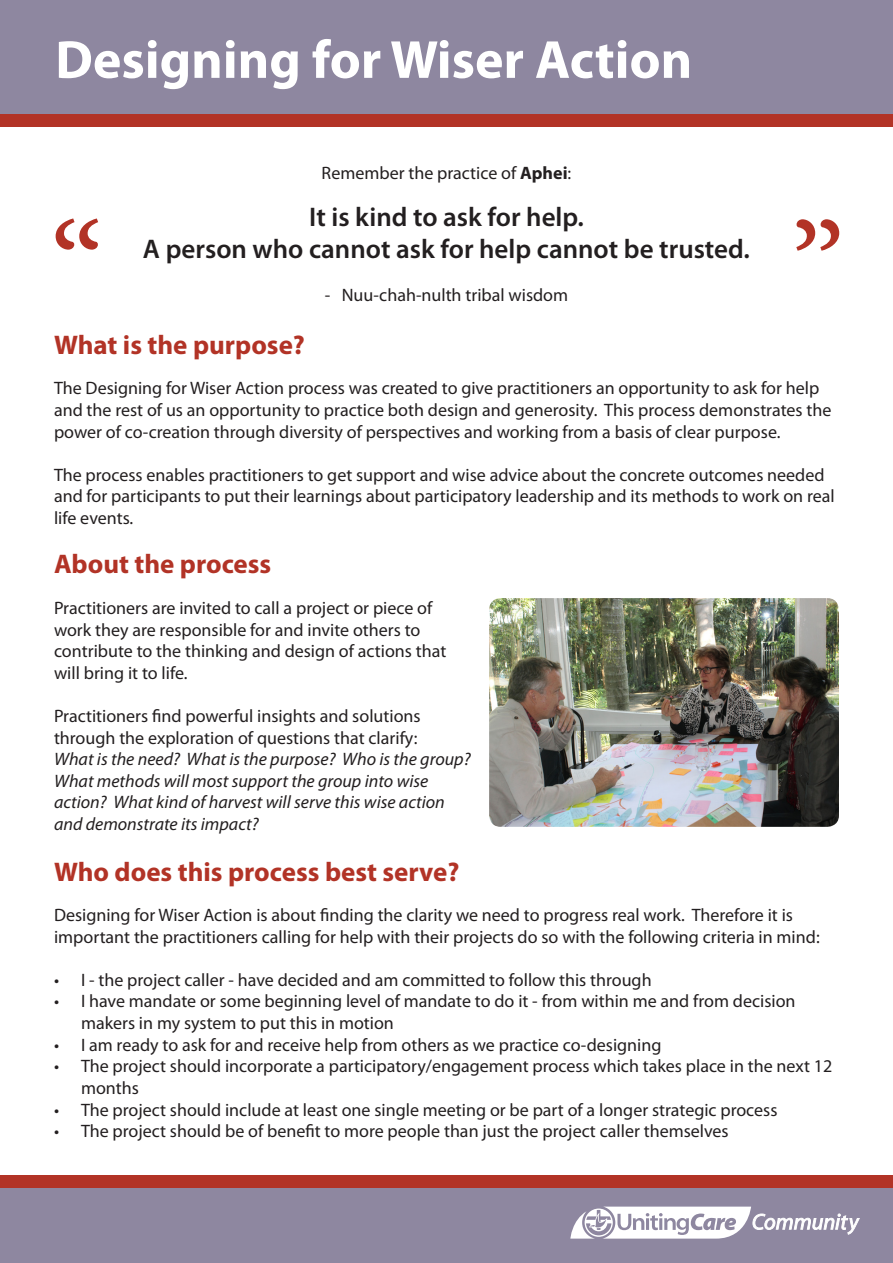
<style>
.page{position:relative;width:893px;height:1263px;background:#fff}
.page>*{position:absolute;margin:0;border:0;box-sizing:border-box;transform-origin:0 0}
.t1{font:135px "Minion Pro";color:#b23326}
.t2{font:700 54px "Myriad Pro";color:#fff}
.t3{font:600 27px "Myriad Pro";color:#231f20}
.t4{font:700 27px "Myriad Pro";color:#b23326}
.t5{font:18px/21.6px "Myriad Pro";color:#231f20}
.t6{font:italic 18px/21.6px "Myriad Pro";color:#231f20}
.s1{font-weight:700}
.s2{font-style:normal}
</style>
<div class="page">
<div style="left:0;top:0;width:893px;height:127px;background:#b23326"></div>
<div style="left:0;top:0;width:893px;height:114px;background:#8e87a0"></div>
<div style="left:0;top:1175px;width:893px;height:88px;background:#b23326"></div>
<div style="left:0;top:1188px;width:893px;height:75px;background:#8e87a0"></div>
<svg style="left:570px;top:1206px;width:290px;height:32px"></svg>
<img style="left:489px;top:598px;width:350px;height:229px">
<h1 class="t2" style="left:55px;top:24px;width:638px">Designing for Wiser Action</h1>
<p class="t5" style="left:322px;top:162px;width:251px">Remember the practice of <span class="s1">Aphei</span>:</p>
<p class="t3" style="left:309px;top:200px;width:276px">It is kind to ask for help.</p>
<p class="t3" style="left:143px;top:232px;width:608px">A person who cannot ask for help cannot be trusted.</p>
<p class="t5" style="left:325px;top:283px;width:245px">- Nuu-chah-nulth tribal wisdom</p>
<p class="t1" style="left:50px;top:182px;width:55px">“</p>
<p class="t1" style="left:791px;top:182px;width:56px">”</p>
<p class="t4" style="left:54px;top:327px;width:252px">What is the purpose?</p>
<p class="t5" style="left:54px;top:377px;width:779px">The Designing for Wiser Action process was created to give practitioners an opportunity to ask for help and the rest of us an opportunity to practice both design and generosity. This process demonstrates the power of co-creation through diversity of perspectives and working from a basis of clear purpose.</p>
<p class="t5" style="left:54px;top:464px;width:782px">The process enables practitioners to get support and wise advice about the concrete outcomes needed and for participants to put their learnings about participatory leadership and its methods to work on real life events.</p>
<p class="t4" style="left:54px;top:547px;width:219px">About the process</p>
<p class="t5" style="left:54px;top:597px;width:394px">Practitioners are invited to call a project or piece of work they are responsible for and invite others to contribute to the thinking and design of actions that will bring it to life.</p>
<p class="t6" style="left:54px;top:705px;width:418px"><span class="s2">Practitioners find powerful insights and solutions through the exploration of questions that clarify:<br></span>What is the need? What is the purpose? Who is the group?<br>What methods will most support the group into wise action? What kind of harvest will serve this wise action and demonstrate its impact?</p>
<p class="t4" style="left:54px;top:854px;width:407px">Who does this process best serve?</p>
<p class="t5" style="left:54px;top:904px;width:767px">Designing for Wiser Action is about finding the clarity we need to progress real work. Therefore it is important the practitioners calling for help with their projects do so with the following criteria in mind:</p>
<p class="t5" style="left:54px;top:969px;width:599px">• I - the project caller - have decided and am committed to follow this through</p>
<p class="t5" style="left:81px;top:990px;width:716px;text-indent:-27px">• I have mandate or some beginning level of mandate to do it - from within me and from decision makers in my system to put this in motion</p>
<p class="t5" style="left:54px;top:1033px;width:609px">• I am ready to ask for and receive help from others as we practice co-designing</p>
<p class="t5" style="left:81px;top:1055px;width:753px;text-indent:-27px">• The project should incorporate a participatory/engagement process which takes place in the next 12 months</p>
<p class="t5" style="left:54px;top:1098px;width:725px">• The project should include at least one single meeting or be part of a longer strategic process</p>
<p class="t5" style="left:54px;top:1120px;width:676px">• The project should be of benefit to more people than just the project caller themselves</p>
</div>
